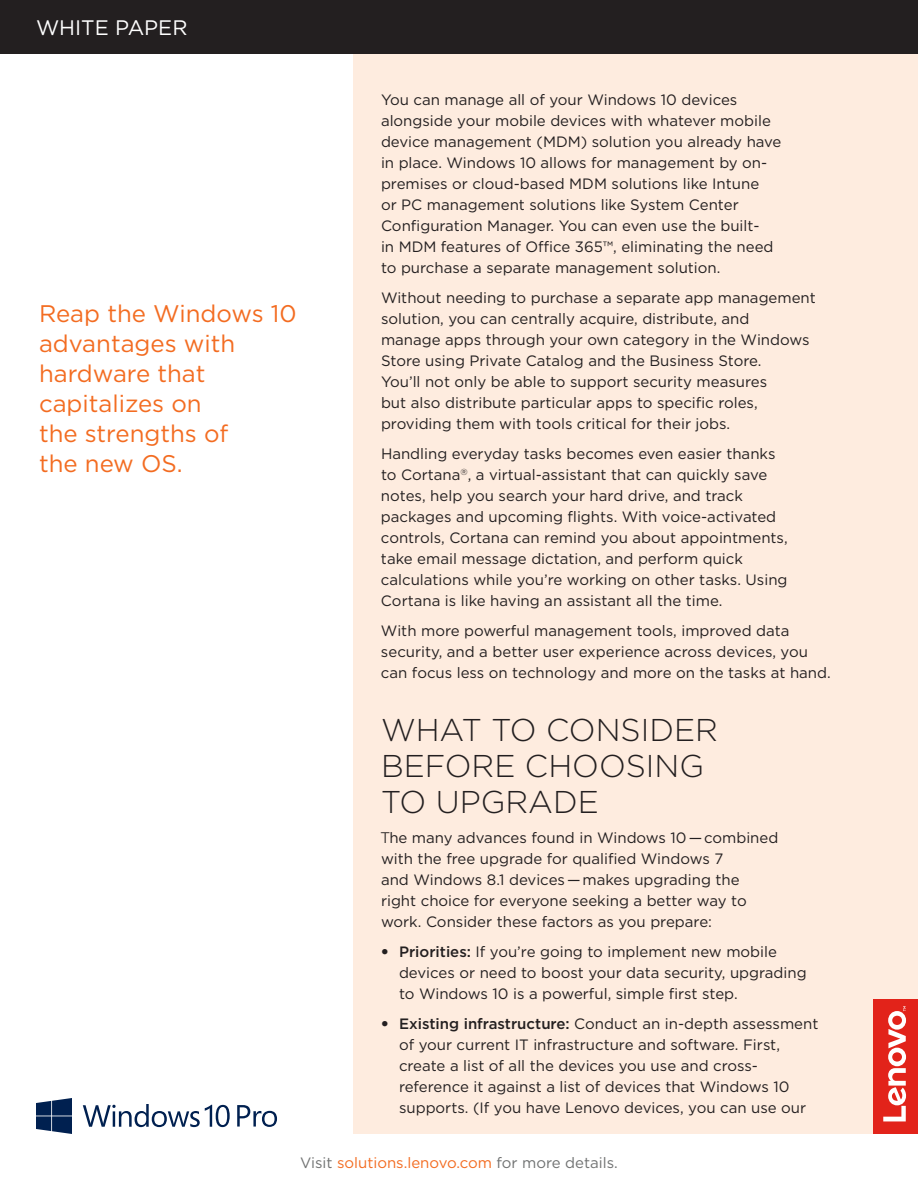
<style>
.page{position:relative;width:918px;height:1188px;background:#fff}
.page>*{position:absolute;margin:0;border:0;box-sizing:border-box;transform-origin:0 0}
.t1{font:300 31.5px/36px "Gotham";color:#231f20}
.t2{font:24px/30px "Gotham";color:#f36c21}
.t3{font:21px "Gotham";color:#fff}
.t4{font:15px/21px "Gotham";color:#231f20}
.t5{font:15px "Gotham";color:#707272}
.s1{font-family:"Helvetica Neue LT Std";font-weight:300}
.s2{font-weight:500}
.s3{color:#f36c21}
</style>
<div class="page">
<div style="left:353px;top:0;width:565px;height:1134px;background:#feecdf"></div>
<div style="left:873px;top:999px;width:45px;height:135px;background:#e2231a"></div>
<svg style="left:883px;top:1006px;width:23px;height:115px"></svg>
<div style="left:0;top:0;width:918px;height:54px;background:#231f20"></div>
<svg style="left:237px;top:1105px;width:40px;height:22px"></svg>
<svg style="left:36px;top:1098px;width:36px;height:36px"></svg>
<svg style="left:83px;top:1104px;width:147px;height:23px"></svg>
<h3 class="t3" style="left:36px;top:15px;width:153px">WHITE PAPER</h3>
<h2 class="t2" style="left:39px;top:298px;width:259px">Reap the Windows 10 advantages with hardware that capitalizes on<br>the strengths of<br>the new OS.</h2>
<p class="t4" style="left:381px;top:89px;width:402px">You can manage all of your Windows 10 devices alongside your mobile devices with whatever mobile device management (MDM) solution you already have in place. Windows 10 allows for management by on&shy;premises or cloud-based MDM solutions like Intune<br>or PC management solutions like System Center Configuration Manager. You can even use the built-<br>in MDM features of Office 365™, eliminating the need to purchase a separate management solution.</p>
<p class="t4" style="left:381px;top:287px;width:436px">Without needing to purchase a separate app management solution, you can centrally acquire, distribute, and<br>manage apps through your own category in the Windows Store using Private Catalog and the Business Store.<br>You’ll not only be able to support security measures<br>but also distribute particular apps to specific roles, providing them with tools critical for their jobs.</p>
<p class="t4" style="left:381px;top:443px;width:408px">Handling everyday tasks becomes even easier thanks to Cortana<sup>®</sup>, a virtual-assistant that can quickly save notes, help you search your hard drive, and track packages and upcoming flights. With voice-activated controls, Cortana can remind you about appointments, take email message dictation, and perform quick calculations while you’re working on other tasks. Using Cortana is like having an assistant all the time.</p>
<p class="t4" style="left:381px;top:620px;width:451px">With more powerful management tools, improved data security, and a better user experience across devices, you can focus less on technology and more on the tasks at hand.</p>
<h1 class="t1" style="left:381px;top:711px;width:338px">WHAT TO CONSIDER<br>BEFORE CHOOSING<br>TO UPGRADE</h1>
<p class="t4" style="left:381px;top:827px;width:399px"><span class="s1">T</span>he many advances found in Windows 10 — combined with the free upgrade for qualified Windows 7<br>and Windows 8.1 devices — makes upgrading the right choice for everyone seeking a better way to work. Consider these factors as you prepare:</p>
<p class="t4" style="left:399px;top:941px;width:409px;text-indent:-18px"><span class="s1">•</span> <span class="s2">Priorities:</span> If you’re going to implement new mobile devices or need to boost your data security, upgrading to Windows 10 is a powerful, simple first step.</p>
<p class="t4" style="left:399px;top:1013px;width:421px;text-indent:-18px"><span class="s1">•</span> <span class="s2">Existing infrastructure:</span> Conduct an in-depth assessment of your current IT infrastructure and software. First, create a list of all the devices you use and cross&shy;reference it against a list of devices that Windows 10 supports. (If you have Lenovo devices, you can use our</p>
<p class="t5" style="left:300px;top:1153px;width:319px">Visit <span class="s3">solutions.lenovo.com</span> for more details.</p>
</div>
